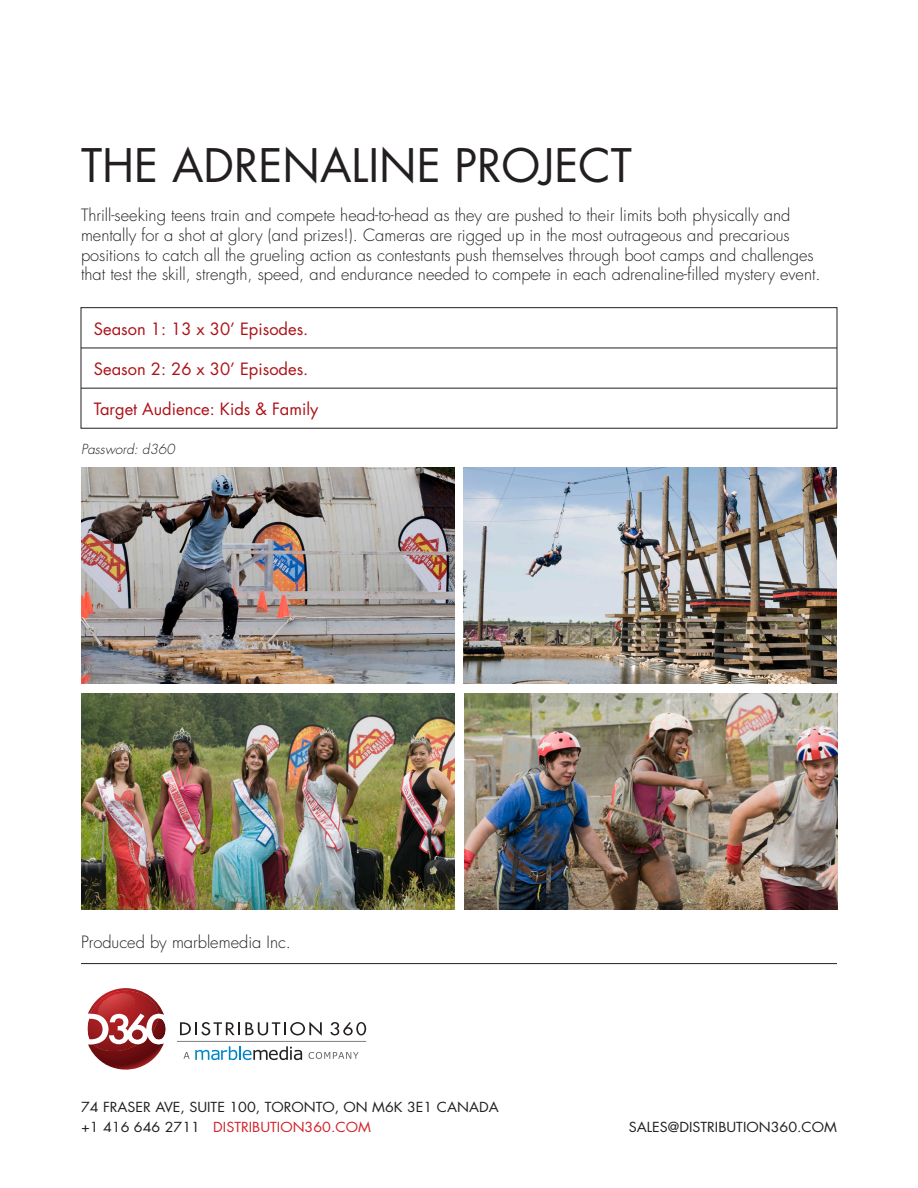
<style>
.page{position:relative;width:918px;height:1188px;background:#fff}
.page>*{position:absolute;margin:0;border:0;box-sizing:border-box;transform-origin:0 0}
.t1{font:45px "Futura Std";color:#231f20}
.t2{font:300 16.5px/19.8px "Futura Std";color:#231f20}
.t3{font:16.5px "Futura Std";color:#ad1217}
.t4{font:13.5px "Futura Std";color:#231f20;scale:1.06 1}
.t5{font:13.5px "Futura Std";color:#d1232a;scale:1.06 1}
.t6{font:italic 300 13.5px "Futura Std";color:#231f20}
.s1{color:#231f20}
</style>
<div class="page">
<img style="left:81px;top:468px;width:373px;height:216px">
<img style="left:81px;top:693px;width:373px;height:216px">
<img style="left:464px;top:693px;width:373px;height:216px">
<img style="left:464px;top:468px;width:373px;height:216px">
<svg style="left:309px;top:1052px;width:50px;height:7px"></svg>
<svg style="left:87px;top:988px;width:79px;height:82px"></svg>
<svg style="left:180px;top:1022px;width:142px;height:14px"></svg>
<svg style="left:330px;top:1022px;width:36px;height:13px"></svg>
<hr style="left:177px;top:1041px;width:189px;height:1px;background:#808082">
<svg style="left:184px;top:1046px;width:118px;height:14px"></svg>
<hr style="left:81px;top:963px;width:756px;height:1px;background:#231f20">
<hr style="left:81px;top:388px;width:756px;height:1px;background:#231f20">
<hr style="left:81px;top:348px;width:756px;height:1px;background:#231f20">
<div style="left:81px;top:307px;width:756px;height:121px;border:1px solid #231f20"></div>
<p class="t1" style="left:81px;top:137px;width:552px">THE ADRENALINE PROJECT</p>
<p class="t2" style="left:81px;top:206px;width:741px">Thrill-seeking teens train and compete head-to-head as they are pushed to their limits both physically and mentally for a shot at glory (and prizes!). Cameras are rigged up in the most outrageous and precarious positions to catch all the grueling action as contestants push themselves through boot camps and challenges that test the skill, strength, speed, and endurance needed to compete in each adrenaline-filled mystery event.</p>
<p class="t3" style="left:94px;top:318px;width:216px">Season 1: 13 x 30’ Episodes.</p>
<p class="t3" style="left:94px;top:358px;width:216px">Season 2: 26 x 30’ Episodes.</p>
<p class="t3" style="left:94px;top:398px;width:226px">Target Audience: Kids &amp; Family</p>
<p class="t6" style="left:81px;top:440px;width:95px">Password: d360</p>
<p class="t2" style="left:81px;top:933px;width:212px">Produced by marblemedia Inc.</p>
<p class="t4" style="left:81px;top:1098px;width:396px">74 FRASER AVE, SUITE 100, TORONTO, ON M6K 3E1 CANADA</p>
<p class="t5" style="left:81px;top:1119px;width:275px"><span class="s1">+1 416 646 2711</span> DISTRIBUTION360.COM</p>
<p class="t4" style="left:629px;top:1119px;width:198px">SALES@DISTRIBUTION360.COM</p>
</div>
